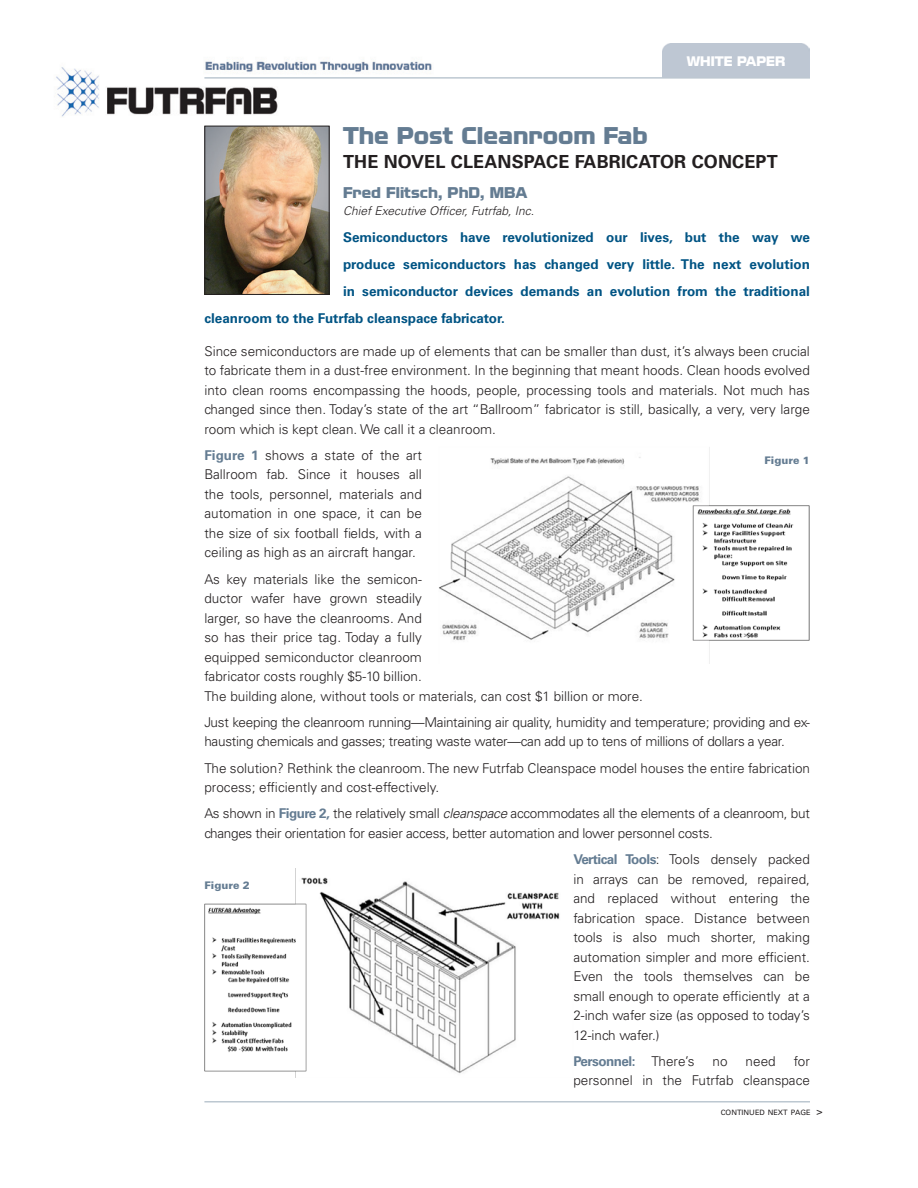
<style>
.page{position:relative;width:918px;height:1188px;background:#fff}
.page>*{position:absolute;margin:0;border:0;box-sizing:border-box;transform-origin:0 0}
.t1{font:21px "Nissan Opti";color:#647c92}
.t2{font:700 18px "Univers LT Std";letter-spacing:.01em;color:#231f20}
.t3{font:300 13.5px/19.5px "Univers LT Std";color:#231f20;text-align:justify}
.t4{font:300 13.5px/19.5px "Univers LT Std";letter-spacing:-.02em;color:#231f20}
.t5{font:700 13.5px "Univers LT Std";color:#005484}
.t6{font:13.5px "Nissan Opti";color:#647c92}
.t7{font:700 13.5px "Univers LT Std";color:#647c92}
.t8{font:italic 300 12px "Univers LT Std";color:#231f20}
.t9{font:12px "Nissan Opti";color:#fff}
.t10{font:900 10.5px "Univers LT Std";color:#647c92}
.t11{font:7.35px "Univers LT Std";color:#231f20}
.s1{font-weight:700;color:#647c92}
.s2{font-style:italic}
.s3{font-weight:300;color:#231f20}
.s4{font-size:10.5px}
</style>
<div class="page">
<hr style="left:204px;top:1101px;width:606px;height:2px;background:#bdc8d1">
<img style="left:56px;top:61px;width:376px;height:56px">
<hr style="left:204px;top:77px;width:606px;height:2px;background:#bdc8d1">
<img style="left:206px;top:128px;width:122px;height:165px">
<div style="left:204px;top:126px;width:126px;height:169px;border:1px solid #231f20"></div>
<img style="left:439px;top:447px;width:371px;height:217px">
<img style="left:204px;top:868px;width:356px;height:210px">
<p class="t9" style="left:687px;top:54px;width:100px">White Paper</p>
<h1 class="t1" style="left:343px;top:122px;width:306px">The Post Cleanroom Fab</h1>
<h2 class="t2" style="left:343px;top:151px;width:432px">The Novel Cleanspace Fabricator Concept</h2>
<p class="t6" style="left:343px;top:183px;width:186px">Fred Flitsch, PhD, MBA</p>
<p class="t8" style="left:343px;top:203px;width:193px">Chief Executive Officer, Futrfab, Inc.</p>
<p class="t5" style="left:343px;top:229px;width:468px">Semiconductors have revolutionized our lives, but the way we</p>
<p class="t5" style="left:343px;top:256px;width:468px">produce semiconductors has changed very little. The next evolution</p>
<p class="t5" style="left:343px;top:283px;width:468px">in semiconductor devices demands an evolution from the traditional</p>
<p class="t5" style="left:204px;top:310px;width:302px">cleanroom to the Futrfab cleanspace fabricator.</p>
<p class="t3" style="left:204px;top:341px;width:607px">Since semiconductors are made up of elements that can be smaller than dust, it’s always been crucial to fabricate them in a dust-free environment. In the beginning that meant hoods. Clean hoods evolved into clean rooms encompassing the hoods, people, processing tools and materials. Not much has changed since then. Today’s state of the art “Ballroom” fabricator is still, basically, a very, very large room which is kept clean. We call it a cleanroom.</p>
<p class="t3" style="left:204px;top:445px;width:219px"><span class="s1">Figure 1</span> shows a state of the art Ballroom fab. Since it houses all the tools, personnel, materials and automation in one space, it can be the size of six football fields, with a ceiling as high as an aircraft hangar.</p>
<p class="t3" style="left:204px;top:569px;width:440px;text-align:left">As key materials like the semicon-<br>ductor wafer have grown steadily<br>larger, so have the cleanrooms. And<br>so has their price tag. Today a fully<br>equipped semiconductor cleanroom<br>fabricator costs roughly $5-10 billion.<br>The building alone, without tools or materials, can cost $1 billion or more.</p>
<p class="t4" style="left:204px;top:712px;width:607px">Just keeping the cleanroom running—Maintaining air quality, humidity and temperature; providing and ex&shy;hausting chemicals and gasses; treating waste water—can add up to tens of millions of dollars a year.</p>
<p class="t3" style="left:204px;top:758px;width:607px">The solution? Rethink the cleanroom. The new Futrfab Cleanspace model houses the entire fabrication process; efficiently and cost-effectively.</p>
<p class="t4" style="left:204px;top:804px;width:607px">As shown in <span class="s1">Figure 2,</span> the relatively small <span class="s2">cleanspace</span> accommodates all the elements of a cleanroom, but changes their orientation for easier access, better automation and lower personnel costs.</p>
<p class="t3" style="left:573px;top:850px;width:238px"><span class="s1">Vertical Tools</span>: Tools densely packed in arrays can be removed, repaired, and replaced without entering the fabrication space. Distance between tools is also much shorter, making automation simpler and more efficient.<br>Even the tools themselves can be small enough to operate efficiently at a 2-inch wafer size (as opposed to today’s 12-inch wafer.)</p>
<p class="t7" style="left:573px;top:1053px;width:123px">Personnel: <span class="s3">There’s</span></p>
<p class="t3" style="left:713px;top:1051px;width:17px">no</p>
<p class="t3" style="left:746px;top:1051px;width:32px">need</p>
<p class="t10" style="left:765px;top:453px;width:47px">Figure 1</p>
<p class="t10" style="left:204px;top:878px;width:47px">Figure 2</p>
<p class="t3" style="left:573px;top:1051px;width:238px;text-align:right">for<br>personnel in the Futrfab cleanspace</p>
<p class="t11" style="left:721px;top:1108px;width:103px">CONTINUED NEXT PAGE <span class="s4">&gt;</span></p>
</div>
